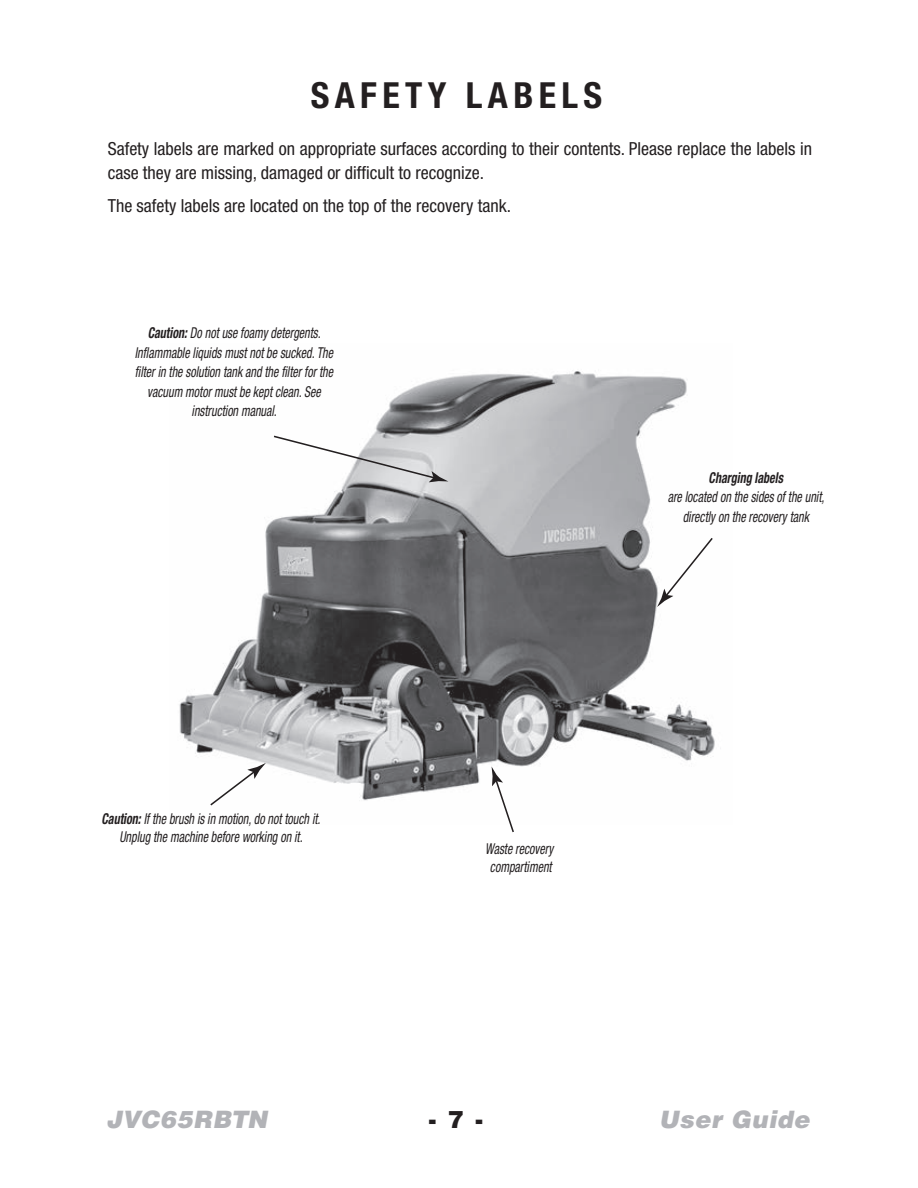
<style>
.page{position:relative;width:918px;height:1188px;background:#fff}
.page>*{position:absolute;margin:0;border:0;box-sizing:border-box;transform-origin:0 0}
.t1{font:700 condensed 36px "Helvetica Neue";letter-spacing:.15em;color:#231f20}
.t2{font:italic 900 24px "Helvetica";letter-spacing:.025em;color:#b2b3b7}
.t3{font:900 24px "Helvetica";color:#231f20}
.t4{font:condensed 18px/24px "Helvetica Neue";color:#231f20}
.t5{font:italic condensed 15px/19.5px "Helvetica Neue";color:#231f20;text-align:center;scale:.8 1}
.t6{font:italic 700 condensed 15px "Helvetica Neue";color:#231f20;scale:.8 1}
.s1{font-weight:700}
</style>
<div class="page">
<img style="left:179px;top:371px;width:536px;height:430px">
<svg style="left:272px;top:434px;width:176px;height:48px"></svg>
<svg style="left:657px;top:536px;width:57px;height:71px"></svg>
<svg style="left:209px;top:763px;width:57px;height:43px"></svg>
<svg style="left:492px;top:767px;width:23px;height:66px"></svg>
<h1 class="t1" style="left:311px;top:74px;width:293px">SAFETY LABELS</h1>
<p class="t4" style="left:108px;top:137px;width:706px">Safety labels are marked on appropriate surfaces according to their contents. Please replace the labels in case they are missing, damaged or difficult to recognize.</p>
<p class="t4" style="left:108px;top:194px;width:405px">The safety labels are located on the top of the recovery tank.</p>
<p class="t5" style="left:135px;top:323px;width:249px"><span class="s1">Caution:</span> Do not use foamy detergents.<br>Inflammable liquids must not be sucked. The filter in the solution tank and the filter for the vacuum motor must be kept clean. See instruction manual.</p>
<p class="t5" style="left:102px;top:810px;width:275px;line-height:18px"><span class="s1">Caution:</span> If the brush is in motion, do not touch it.<br>Unplug the machine before working on it.</p>
<p class="t6" style="left:709px;top:469px;width:94px">Charging labels</p>
<p class="t5" style="left:668px;top:487px;width:197px">are located on the sides of the unit, directly on the recovery tank</p>
<p class="t5" style="left:485px;top:840px;width:87px;line-height:18px">Waste recovery compartiment</p>
<h2 class="t2" style="left:106px;top:1104px;width:163px">JVC65RBTN</h2>
<h2 class="t3" style="left:429px;top:1104px;width:56px">- 7 -</h2>
<h2 class="t2" style="left:659px;top:1104px;width:152px">User Guide</h2>
</div>
